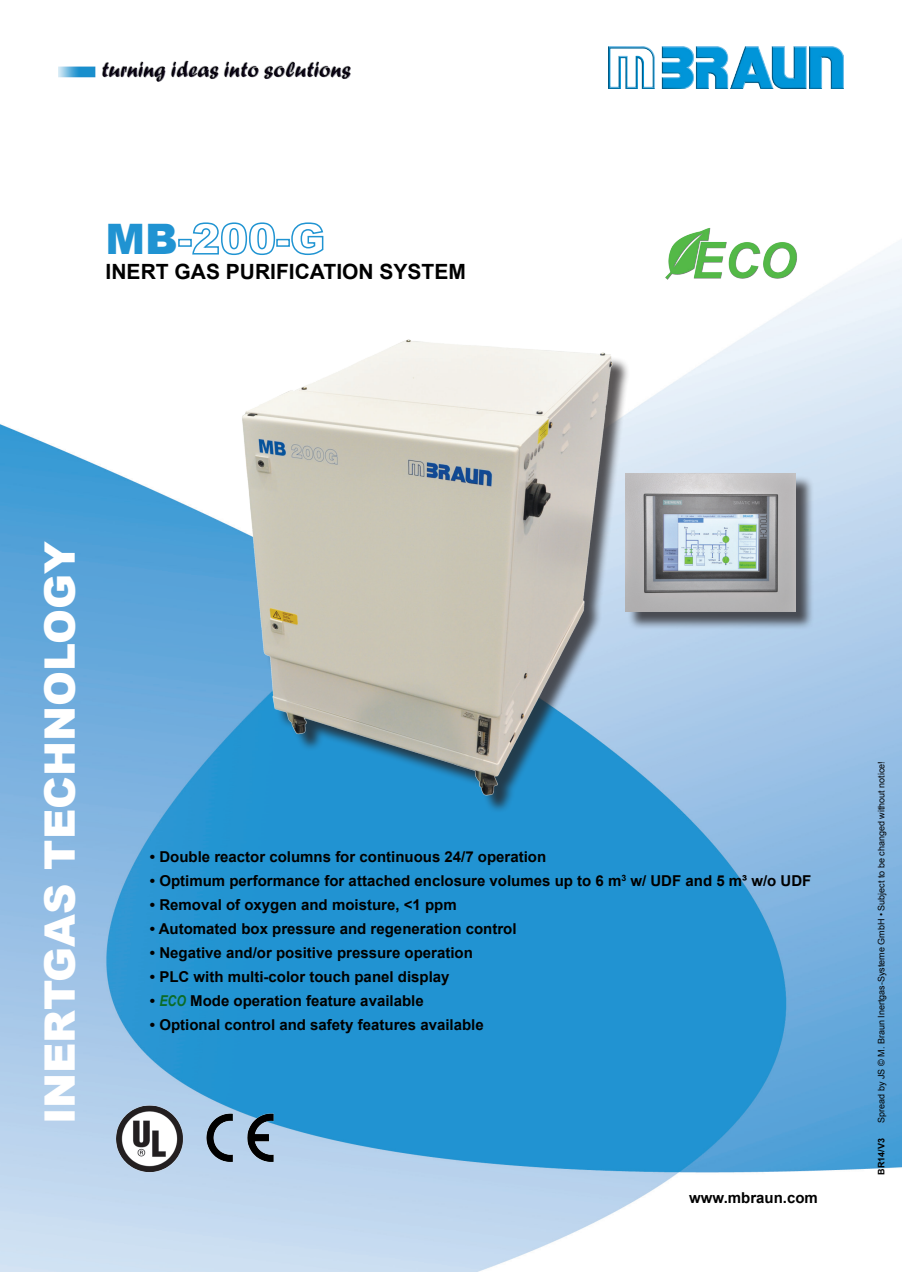
<style>
.page{position:relative;width:902px;height:1272px;background:#fff}
.page>*{position:absolute;margin:0;border:0;box-sizing:border-box;transform-origin:0 0}
.t1{font:900 42px "Arial";color:#fff}
.t2{font:900 42px "Arial";color:#2093d2}
.t3{font:700 21px "Arial";color:#000}
.t4{font:700 15px "Arial";color:#000}
.t5{font:9px "Arial";color:#000}
.Version_Number{font:700 9px "Arial";color:#000}
.s1{font-family:"Arial Narrow";font-style:italic;color:#0b6c28}
</style>
<div class="page">
<img style="left:0;top:54px;width:901px;height:1217px">
<div style="left:178px;top:239px;width:14px;height:8px;border:2px solid #2093d2"></div>
<svg style="left:191px;top:221px;width:85px;height:35px"></svg>
<div style="left:276px;top:239px;width:14px;height:8px;border:2px solid #2094d2"></div>
<svg style="left:290px;top:221px;width:34px;height:35px"></svg>
<img style="left:608px;top:46px;width:235px;height:42px">
<img style="left:58px;top:58px;width:297px;height:25px">
<img style="left:215px;top:307px;width:428px;height:511px">
<img style="left:194px;top:1103px;width:100px;height:68px">
<img style="left:110px;top:1101px;width:80px;height:73px">
<div style="left:627px;top:475px;width:187px;height:155px;background:#231f20;opacity:.75"></div>
<img style="left:625px;top:473px;width:170px;height:139px">
<img style="left:650px;top:217px;width:164px;height:77px">
<p class="t2" style="left:106px;top:208px;width:74px">MB</p>
<p class="t3" style="left:106px;top:257px;width:362px">INERT GAS PURIFICATION SYSTEM</p>
<p class="t1" style="left:29px;top:1124px;width:585px;rotate:-90deg">INERTGAS TECHNOLOGY</p>
<p class="t4" style="left:150px;top:846px;width:398px">• Double reactor columns for continuous 24/7 operation</p>
<p class="t4" style="left:150px;top:870px;width:663px">• Optimum performance for attached enclosure volumes up to 6 m<sup>3</sup> w/ UDF and 5 m³ w/o UDF</p>
<p class="t4" style="left:150px;top:894px;width:308px">• Removal of oxygen and moisture, &lt;1 ppm</p>
<p class="t4" style="left:150px;top:918px;width:368px">• Automated box pressure and regeneration control</p>
<p class="t4" style="left:150px;top:942px;width:324px">• Negative and/or positive pressure operation</p>
<p class="t4" style="left:150px;top:966px;width:301px">• PLC with multi-color touch panel display</p>
<p class="t4" style="left:150px;top:990px;width:275px">• <span class="s1">ECO</span> Mode operation feature available</p>
<p class="t4" style="left:150px;top:1014px;width:335px">• Optional control and safety features available</p>
<p class="t4" style="left:689px;top:1187px;width:130px">www.mbraun.com</p>
<p class="t5" style="left:875px;top:1122px;width:363px;rotate:-90deg">Spread by JS © M. Braun Inertgas-Systeme GmbH • Subject to be changed without notice!</p>
<p class="Version_Number" style="left:875px;top:1174px;width:38px;rotate:-90deg">BR14/V3</p>
</div>
